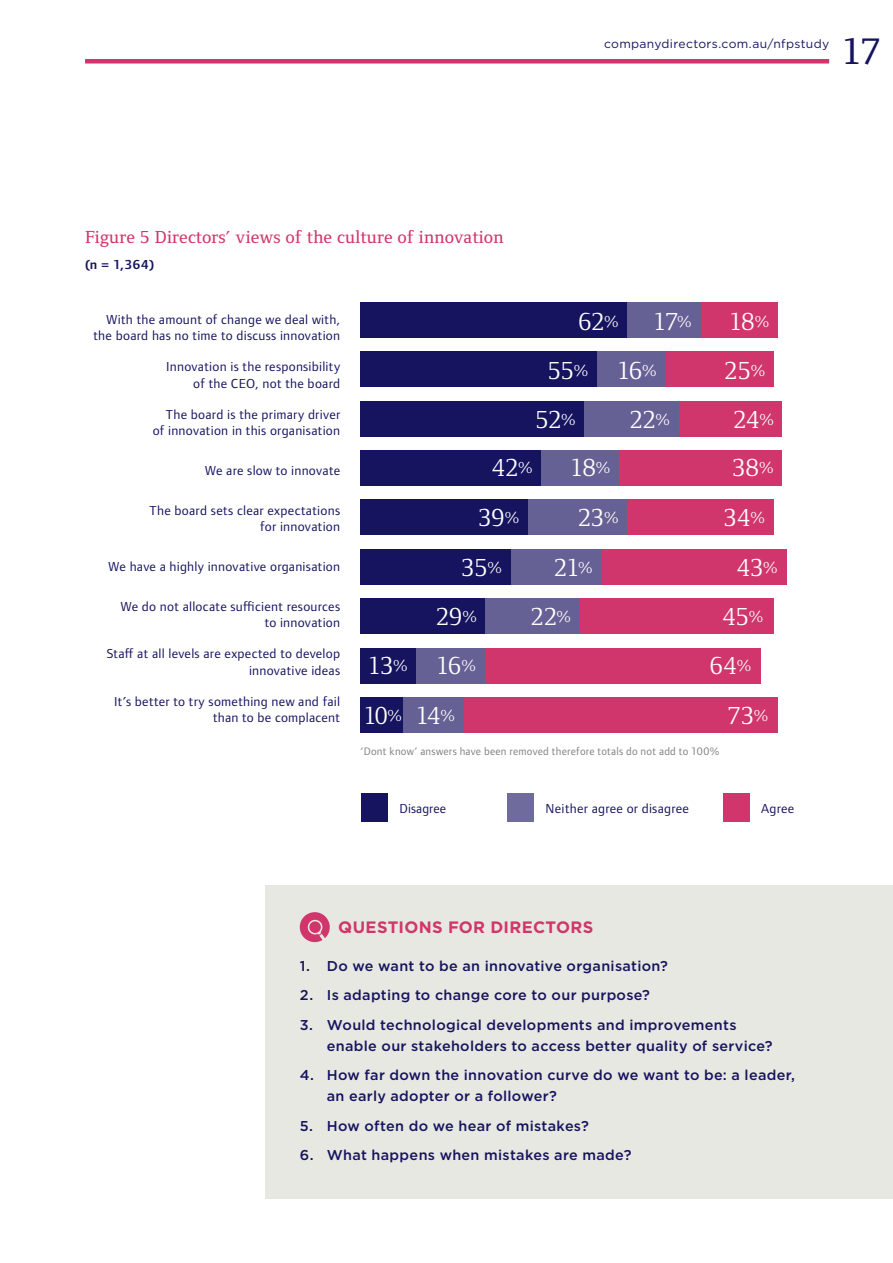
<style>
.page{position:relative;width:893px;height:1263px;background:#fff}
.page>*{position:absolute;margin:0;border:0;box-sizing:border-box;transform-origin:0 0}
.t1{font:500 38.25px "Foundry Form Serif";color:#16135f}
.t2{font:25.5px/49.3px "Foundry Form Serif";letter-spacing:-.02em;color:#fff}
.t3{font:500 18px "Foundry Form Serif";letter-spacing:.01em;color:#d0366b}
.t4{font:700 16.5px "Gotham";letter-spacing:.02em;color:#d0366b}
.t5{font:500 14.25px/21px "Gotham";letter-spacing:.02em;color:#16135f}
.t6{font:13.5px/16.2px "Foundry Form Sans";letter-spacing:.02em;color:#16135f;text-align:right}
.t7{font:600 13.5px "Foundry Form Sans";color:#16135f}
.t8{font:12px "Gotham";letter-spacing:.025em;color:#16135f}
.t9{font:11.25px "Foundry Form Sans";letter-spacing:.02em;color:#7e807f}
.s1{font-size:16.5px}
</style>
<div class="page">
<div style="left:85px;top:59px;width:744px;height:5px;background:#d0366b"></div>
<div style="left:266px;top:885px;width:627px;height:314px;background:#e8e8e2"></div>
<div style="left:300px;top:912px;width:30px;height:30px;background:#d0366b;border-radius:50%"></div>
<svg style="left:307px;top:920px;width:19px;height:21px"></svg>
<div style="left:700px;top:302px;width:78px;height:36px;background:#d0366b"></div>
<div style="left:666px;top:352px;width:107px;height:35px;background:#d0366b"></div>
<div style="left:679px;top:401px;width:103px;height:35px;background:#d0366b"></div>
<div style="left:618px;top:450px;width:164px;height:36px;background:#d0366b"></div>
<div style="left:627px;top:500px;width:146px;height:35px;background:#d0366b"></div>
<div style="left:601px;top:549px;width:185px;height:36px;background:#d0366b"></div>
<div style="left:580px;top:598px;width:193px;height:36px;background:#d0366b"></div>
<div style="left:485px;top:648px;width:275px;height:35px;background:#d0366b"></div>
<div style="left:463px;top:697px;width:315px;height:36px;background:#d0366b"></div>
<div style="left:627px;top:302px;width:73px;height:36px;background:#656195"></div>
<div style="left:597px;top:352px;width:69px;height:35px;background:#656195"></div>
<div style="left:584px;top:401px;width:95px;height:35px;background:#656195"></div>
<div style="left:541px;top:450px;width:77px;height:36px;background:#656195"></div>
<div style="left:528px;top:500px;width:99px;height:35px;background:#656195"></div>
<div style="left:511px;top:549px;width:90px;height:36px;background:#656195"></div>
<div style="left:485px;top:598px;width:95px;height:36px;background:#656195"></div>
<div style="left:416px;top:648px;width:69px;height:35px;background:#656195"></div>
<div style="left:403px;top:697px;width:60px;height:36px;background:#656195"></div>
<div style="left:361px;top:302px;width:266px;height:36px;background:#16135f"></div>
<div style="left:361px;top:352px;width:236px;height:35px;background:#16135f"></div>
<div style="left:361px;top:401px;width:223px;height:35px;background:#16135f"></div>
<div style="left:361px;top:450px;width:180px;height:36px;background:#16135f"></div>
<div style="left:361px;top:500px;width:167px;height:35px;background:#16135f"></div>
<div style="left:361px;top:549px;width:150px;height:36px;background:#16135f"></div>
<div style="left:361px;top:598px;width:124px;height:36px;background:#16135f"></div>
<div style="left:361px;top:648px;width:55px;height:35px;background:#16135f"></div>
<div style="left:361px;top:697px;width:42px;height:36px;background:#16135f"></div>
<div style="left:361px;top:793px;width:27px;height:29px;background:#16135f"></div>
<div style="left:507px;top:793px;width:27px;height:29px;background:#6f6b9d"></div>
<div style="left:723px;top:793px;width:27px;height:29px;background:#d0366b"></div>
<h3 class="t3" style="left:85px;top:227px;width:420px">Figure 5 Directors’ views of the culture of innovation</h3>
<p class="t7" style="left:85px;top:257px;width:71px">(n = 1,364)</p>
<p class="t8" style="left:604px;top:36px;width:227px">companydirectors.com.au/nfpstudy</p>
<h1 class="t1" style="left:841px;top:30px;width:42px">17</h1>
<p class="t6" style="left:94px;top:311px;width:248px">With the amount of change we deal with, the board has no time to discuss innovation</p>
<p class="t6" style="left:166px;top:359px;width:175px">Innovation is the responsibility of the CEO, not the board</p>
<p class="t6" style="left:153px;top:407px;width:189px">The board is the primary driver of innovation in this organisation</p>
<p class="t6" style="left:205px;top:463px;width:136px">We are slow to innovate</p>
<p class="t6" style="left:150px;top:502px;width:192px">The board sets clear expectations for innovation</p>
<p class="t6" style="left:109px;top:558px;width:233px">We have a highly innovative organisation</p>
<p class="t6" style="left:121px;top:598px;width:221px">We do not allocate sufficient resources to innovation</p>
<p class="t6" style="left:107px;top:646px;width:235px">Staff at all levels are expected to develop innovative ideas</p>
<p class="t6" style="left:114px;top:694px;width:228px">It’s better to try something new and fail than to be complacent</p>
<h2 class="t2" style="left:653px;top:297px;width:40px">17<span class="s1">%</span></h2>
<h2 class="t2" style="left:617px;top:346px;width:41px">16<span class="s1">%</span></h2>
<h2 class="t2" style="left:629px;top:395px;width:42px">22<span class="s1">%</span></h2>
<h2 class="t2" style="left:578px;top:297px;width:42px">62<span class="s1">%</span></h2>
<h2 class="t2" style="left:548px;top:346px;width:42px">55<span class="s1">%</span></h2>
<h2 class="t2" style="left:535px;top:395px;width:42px">52<span class="s1">%</span></h2>
<h2 class="t2" style="left:724px;top:297px;width:51px;text-align:center">18<span class="s1">%<br></span>25<span class="s1">%<br></span>24<span class="s1">%</span></h2>
<h2 class="t2" style="left:363px;top:641px;width:46px">13<span class="s1">%<br></span>10<span class="s1">%</span></h2>
<h2 class="t2" style="left:570px;top:443px;width:42px">18<span class="s1">%</span></h2>
<h2 class="t2" style="left:723px;top:443px;width:56px;line-height:49.8px;text-align:center">38<span class="s1">%<br></span>34<span class="s1">%<br></span>43<span class="s1">%</span></h2>
<h2 class="t2" style="left:492px;top:443px;width:42px">42<span class="s1">%</span></h2>
<h2 class="t2" style="left:478px;top:493px;width:43px">39<span class="s1">%</span></h2>
<h2 class="t2" style="left:461px;top:543px;width:42px">35<span class="s1">%</span></h2>
<h2 class="t2" style="left:436px;top:592px;width:43px">29<span class="s1">%</span></h2>
<h2 class="t2" style="left:530px;top:592px;width:42px">22<span class="s1">%</span></h2>
<h2 class="t2" style="left:554px;top:492px;width:66px;line-height:49.9px;text-indent:24px">23<span class="s1">%<br></span>21<span class="s1">%</span></h2>
<h2 class="t2" style="left:722px;top:592px;width:42px">45<span class="s1">%</span></h2>
<h2 class="t2" style="left:709px;top:641px;width:43px">64<span class="s1">%</span></h2>
<h2 class="t2" style="left:727px;top:690px;width:42px">73<span class="s1">%</span></h2>
<h2 class="t2" style="left:415px;top:641px;width:62px;text-indent:20px">16<span class="s1">%<br></span>14<span class="s1">%</span></h2>
<p class="t9" style="left:361px;top:744px;width:360px">‘Dont know’ answers have been removed therefore totals do not add to 100%</p>
<p class="t6" style="left:399px;top:800px;width:48px">Disagree</p>
<p class="t6" style="left:546px;top:800px;width:145px">Neither agree or disagree</p>
<p class="t6" style="left:761px;top:800px;width:35px">Agree</p>
<p class="t4" style="left:338px;top:916px;width:257px">QUESTIONS FOR DIRECTORS</p>
<p class="t5" style="left:300px;top:955px;width:370px">1. Do we want to be an innovative organisation?</p>
<p class="t5" style="left:300px;top:984px;width:352px">2. Is adapting to change core to our purpose?</p>
<p class="t5" style="left:327px;top:1014px;width:447px;text-indent:-27px">3. Would technological developments and improvements enable our stakeholders to access better quality of service?</p>
<p class="t5" style="left:327px;top:1064px;width:470px;text-indent:-27px">4. How far down the innovation curve do we want to be: a leader, an early adopter or a follower?</p>
<p class="t5" style="left:300px;top:1115px;width:290px">5. How often do we hear of mistakes?</p>
<p class="t5" style="left:300px;top:1144px;width:333px">6. What happens when mistakes are made?</p>
</div>
